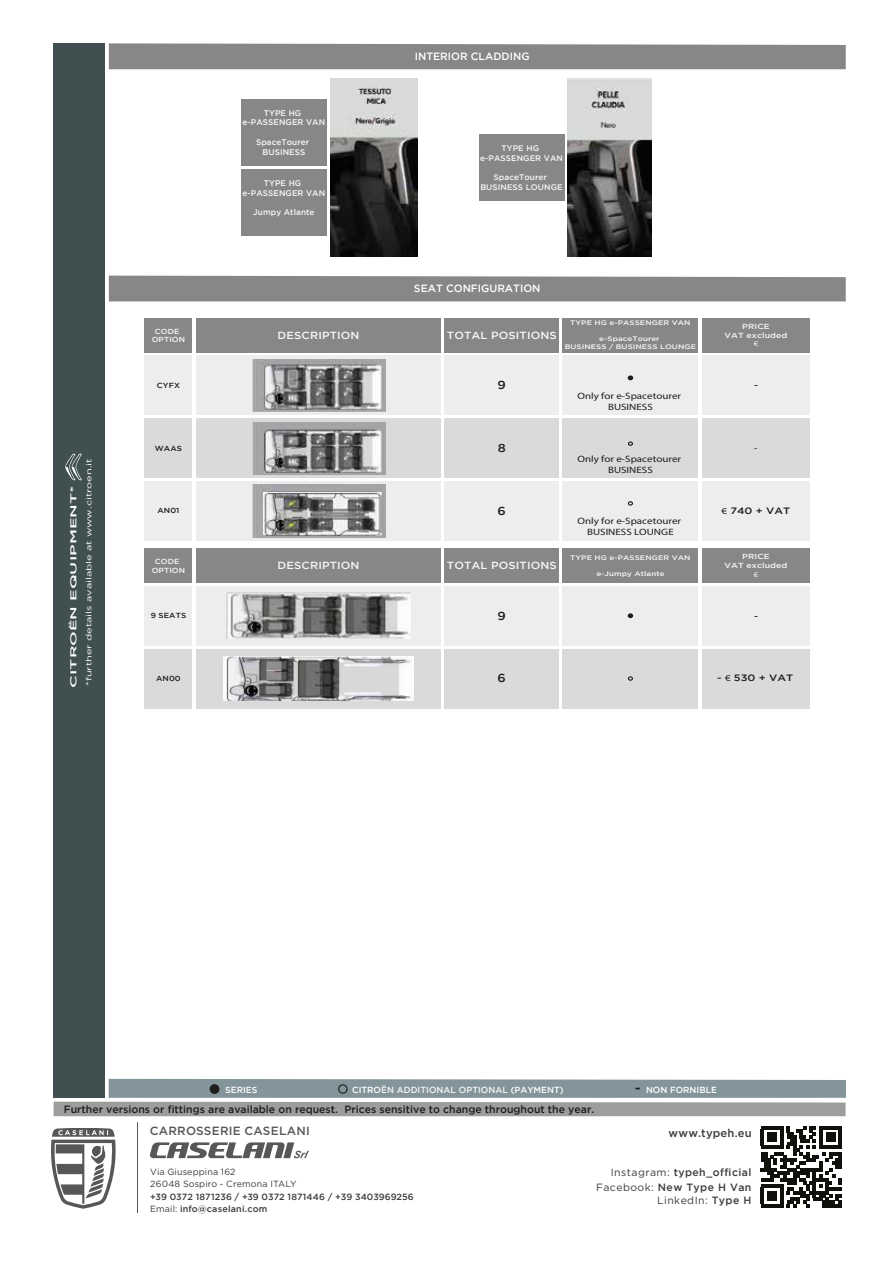
<style>
.page{position:relative;width:893px;height:1263px;background:#fff}
.page>*{position:absolute;margin:0;border:0;box-sizing:border-box;transform-origin:0 0}
.t1{font:500 11.85px "Gotham";letter-spacing:.02em;color:#575756}
.t2{font:500 11.55px "Gotham";color:#1d1d1b;scale:1.1 1}
.t3{font:500 11.25px "Gotham";letter-spacing:.015em;color:#3c3c3b}
.t4{font:500 10.5px "Gotham";color:#1d1d1b}
.t5{font:500 10.5px/14.1px "Gotham";letter-spacing:.04em;color:#3c3c3b;text-align:right}
.t6{font:500 10.5px "Gotham";color:#fff}
.t7{font:500 10.35px "Gotham";letter-spacing:.01em;color:#f6f6f6;scale:1.1 1}
.t8{font:9.15px/11.1px "Myriad Pro";color:#1d1d1b;text-align:center;scale:1.19 1}
.t9{font:500 9.15px "Gotham";color:#1d1d1b;scale:1.19 1}
.t10{font:500 9px/11.7px "Gotham";letter-spacing:.01em;color:#3c3c3b}
.t11{font:9px/11.7px "Gotham";letter-spacing:.01em;color:#3c3c3b}
.t12{font:500 8.85px "Gotham";letter-spacing:.005em;color:#f6f6f6}
.t13{font:500 8.85px "Gotham";color:#fff}
.t14{font:500 8.55px "Gotham";color:#fff;scale:2.02 1}
.t15{font:500 8.25px/9.9px "Gotham";letter-spacing:.01em;color:#f6f6f6;text-align:center}
.t16{font:500 8.1px/9.6px "Gotham";letter-spacing:.01em;color:#f6f6f6;text-align:center}
.t17{font:500 8.1px "Gotham";color:#1d1d1b;scale:1.19 1}
.t18{font:7.5px "Gotham";color:#fff;scale:1.45 1}
.t19{font:500 7.35px/8.9px "Gotham";letter-spacing:.01em;color:#f6f6f6;text-align:center;scale:1.19 1}
.t20{font:500 7.35px "Gotham";letter-spacing:.01em;color:#1d1d1b;scale:1.1 1}
.t21{font:500 7.35px/8.9px "Gotham";letter-spacing:.01em;color:#f6f6f6;text-align:center;scale:1.1 1}
.t22{font:7.35px "Myriad Pro";color:#f6f6f6;scale:1.19 1}
.t23{font:500 6.6px/7.9px "Gotham";letter-spacing:.01em;color:#f6f6f6;text-align:center;scale:1.22 1}
.s1{font-family:"Myriad Pro";font-weight:400}
.s2{color:#fff}
.s3{font-size:14.7px;color:#1d1d1b}
.s4{font-weight:400}
</style>
<div class="page">
<div style="left:54px;top:43px;width:51px;height:1055px;background:#404f50"></div>
<div style="left:109px;top:43px;width:737px;height:26px;background:#878787"></div>
<img style="left:330px;top:79px;width:87px;height:177px">
<div style="left:241px;top:99px;width:86px;height:67px;background:#878787"></div>
<div style="left:241px;top:169px;width:86px;height:67px;background:#878787"></div>
<img style="left:568px;top:79px;width:84px;height:177px">
<div style="left:479px;top:134px;width:85px;height:67px;background:#878787"></div>
<div style="left:109px;top:276px;width:737px;height:25px;background:#878787"></div>
<div style="left:702px;top:481px;width:108px;height:60px;background:#ededed"></div>
<div style="left:563px;top:549px;width:135px;height:34px;background:#878787"></div>
<div style="left:563px;top:586px;width:135px;height:60px;background:#ededed"></div>
<div style="left:563px;top:649px;width:135px;height:59px;background:#dadada"></div>
<div style="left:145px;top:549px;width:47px;height:34px;background:#878787"></div>
<div style="left:196px;top:549px;width:245px;height:34px;background:#878787"></div>
<div style="left:702px;top:549px;width:108px;height:34px;background:#878787"></div>
<div style="left:445px;top:549px;width:114px;height:34px;background:#878787"></div>
<div style="left:145px;top:586px;width:47px;height:60px;background:#ededed"></div>
<div style="left:702px;top:586px;width:108px;height:60px;background:#ededed"></div>
<div style="left:196px;top:586px;width:245px;height:60px;background:#ededed"></div>
<div style="left:445px;top:586px;width:114px;height:60px;background:#ededed"></div>
<div style="left:145px;top:649px;width:47px;height:59px;background:#dadada"></div>
<div style="left:702px;top:649px;width:108px;height:59px;background:#dadada"></div>
<div style="left:196px;top:649px;width:245px;height:59px;background:#dadada"></div>
<div style="left:445px;top:649px;width:114px;height:59px;background:#dadada"></div>
<svg style="left:628px;top:613px;width:5px;height:5px"></svg>
<svg style="left:628px;top:676px;width:5px;height:5px"></svg>
<div style="left:563px;top:318px;width:135px;height:34px;background:#878787"></div>
<div style="left:563px;top:355px;width:135px;height:60px;background:#ededed"></div>
<div style="left:563px;top:418px;width:135px;height:60px;background:#dadada"></div>
<div style="left:563px;top:481px;width:135px;height:60px;background:#ededed"></div>
<svg style="left:628px;top:375px;width:5px;height:5px"></svg>
<svg style="left:628px;top:441px;width:5px;height:5px"></svg>
<svg style="left:628px;top:501px;width:5px;height:5px"></svg>
<div style="left:196px;top:318px;width:245px;height:34px;background:#878787"></div>
<div style="left:445px;top:318px;width:114px;height:34px;background:#878787"></div>
<div style="left:196px;top:355px;width:245px;height:60px;background:#ededed"></div>
<div style="left:445px;top:355px;width:114px;height:60px;background:#ededed"></div>
<div style="left:196px;top:418px;width:245px;height:60px;background:#dadada"></div>
<div style="left:445px;top:418px;width:114px;height:60px;background:#dadada"></div>
<img style="left:252px;top:359px;width:133px;height:53px">
<div style="left:196px;top:481px;width:245px;height:60px;background:#ededed"></div>
<div style="left:445px;top:481px;width:114px;height:60px;background:#ededed"></div>
<div style="left:702px;top:318px;width:108px;height:34px;background:#878787"></div>
<div style="left:702px;top:355px;width:108px;height:60px;background:#ededed"></div>
<div style="left:702px;top:418px;width:108px;height:60px;background:#dadada"></div>
<img style="left:253px;top:422px;width:132px;height:52px">
<div style="left:145px;top:318px;width:47px;height:34px;background:#878787"></div>
<div style="left:145px;top:355px;width:47px;height:60px;background:#ededed"></div>
<div style="left:145px;top:418px;width:47px;height:60px;background:#dadada"></div>
<div style="left:145px;top:481px;width:47px;height:60px;background:#ededed"></div>
<img style="left:226px;top:593px;width:185px;height:46px">
<img style="left:223px;top:656px;width:191px;height:45px">
<img style="left:252px;top:485px;width:133px;height:52px">
<img style="left:264px;top:492px;width:117px;height:43px">
<svg style="left:65px;top:454px;width:17px;height:26px"></svg>
<svg style="left:54px;top:1079px;width:792px;height:37px;background:#9aa3a5"></svg>
<div style="left:338px;top:1084px;width:10px;height:10px;border:1px solid #1d1d1b;border-radius:50%"></div>
<div style="left:210px;top:1085px;width:9px;height:8px;background:#1d1d1b;border-radius:50%"></div>
<div style="left:210px;top:1084px;width:9px;height:10px;border:2px solid #1d1d1b;border-radius:50%"></div>
<hr style="left:137px;top:1122px;width:1px;height:91px;background:#575756">
<svg style="left:761px;top:1126px;width:81px;height:81px"></svg>
<hr style="left:761px;top:1204px;width:22px;height:3px;background:#12100b">
<div style="left:767px;top:1191px;width:10px;height:10px;background:#12100b"></div>
<svg style="left:150px;top:1142px;width:159px;height:16px"></svg>
<svg style="left:51px;top:1128px;width:65px;height:81px"></svg>
<p class="t14" style="left:69px;top:688px;width:102px;rotate:-90deg">CITROËN EQUIPMENT*</p>
<p class="t18" style="left:84px;top:686px;width:158px;rotate:-90deg">*further details available at www.citroen.it</p>
<p class="t15" style="left:243px;top:107px;width:84px">TYPE HG e-PASSENGER VAN</p>
<p class="t15" style="left:256px;top:137px;width:55px">SpaceTourer<br>BUSINESS</p>
<p class="t15" style="left:242px;top:178px;width:84px">TYPE HG e-PASSENGER VAN</p>
<p class="t15" style="left:253px;top:207px;width:63px">Jumpy Atlante</p>
<p class="t6" style="left:415px;top:50px;width:116px">INTERIOR CLADDING</p>
<p class="t16" style="left:480px;top:143px;width:84px">TYPE HG e-PASSENGER VAN</p>
<p class="t16" style="left:480px;top:172px;width:84px">SpaceTourer<br>BUSINESS LOUNGE</p>
<p class="t21" style="left:152px;top:326px;width:32px">CODE<br>OPTION</p>
<p class="t20" style="left:157px;top:381px;width:22px">CYFX</p>
<p class="t6" style="left:414px;top:282px;width:128px">SEAT CONFIGURATION</p>
<p class="t7" style="left:278px;top:329px;width:76px">DESCRIPTION</p>
<p class="t7" style="left:447px;top:329px;width:101px">TOTAL POSITIONS</p>
<p class="t23" style="left:570px;top:318px;width:100px">TYPE HG e-PASSENGER VAN</p>
<p class="t23" style="left:565px;top:334px;width:109px">e-SpaceTourer<br>BUSINESS / BUSINESS LOUNGE</p>
<p class="t2" style="left:498px;top:379px;width:9px">9</p>
<p class="t8" style="left:577px;top:390px;width:89px">Only for e-Spacetourer<br>BUSINESS</p>
<p class="t20" style="left:155px;top:444px;width:26px">WAAS</p>
<p class="t2" style="left:498px;top:441px;width:9px">8</p>
<p class="t8" style="left:577px;top:453px;width:89px">Only for e-Spacetourer<br>BUSINESS</p>
<p class="t20" style="left:157px;top:507px;width:21px">AN01</p>
<p class="t2" style="left:498px;top:504px;width:9px">6</p>
<p class="t8" style="left:577px;top:515px;width:89px">Only for e-Spacetourer<br>BUSINESS LOUNGE</p>
<p class="t21" style="left:152px;top:557px;width:32px">CODE<br>OPTION</p>
<p class="t7" style="left:278px;top:560px;width:76px">DESCRIPTION</p>
<p class="t7" style="left:447px;top:560px;width:101px">TOTAL POSITIONS</p>
<p class="t23" style="left:570px;top:554px;width:100px">TYPE HG e-PASSENGER VAN</p>
<p class="t23" style="left:596px;top:569px;width:57px">e-Jumpy Atlante</p>
<p class="t19" style="left:724px;top:322px;width:54px">PRICE<br>VAT excluded</p>
<p class="t22" style="left:754px;top:339px;width:5px">€</p>
<p class="t17" style="left:754px;top:381px;width:5px">-</p>
<p class="t8" style="left:754px;top:442px;width:4px">-</p>
<p class="t9" style="left:721px;top:505px;width:59px"><span class="s1">€</span> 740 + VAT</p>
<p class="t19" style="left:724px;top:552px;width:54px">PRICE<br>VAT excluded</p>
<p class="t22" style="left:754px;top:570px;width:5px">€</p>
<p class="t20" style="left:151px;top:611px;width:34px">9 SEATS</p>
<p class="t2" style="left:498px;top:609px;width:9px">9</p>
<p class="t17" style="left:754px;top:611px;width:5px">-</p>
<p class="t20" style="left:156px;top:674px;width:24px">AN00</p>
<p class="t2" style="left:498px;top:672px;width:9px">6</p>
<p class="t9" style="left:717px;top:673px;width:65px">- <span class="s1">€</span> 530 + VAT</p>
<p class="t13" style="left:225px;top:1084px;width:34px">SERIES</p>
<p class="t12" style="left:352px;top:1084px;width:213px"><span class="s2">CITRO</span>ËN ADDITIONAL OPTIONAL <span class="s2">(PAYMENT)</span></p>
<p class="t13" style="left:635px;top:1084px;width:84px"><span class="s3">-</span> NON FORNIBLE</p>
<p class="t4" style="left:64px;top:1103px;width:532px">Further versions or fittings are available on request. Prices sensitive to change throughout the year.</p>
<p class="t1" style="left:150px;top:1123px;width:161px">CARROSSERIE CASELANI</p>
<p class="t3" style="left:669px;top:1126px;width:85px">www.typeh.eu</p>
<p class="t5" style="left:596px;top:1165px;width:157px"><span class="s4">Instagram:</span> typeh_official<br><span class="s4">Facebook:</span> New Type H Van<br><span class="s4">LinkedIn:</span> Type H</p>
<p class="t11" style="left:150px;top:1166px;width:148px">Via Giuseppina 162<br>26048 Sospiro - Cremona ITALY</p>
<p class="t10" style="left:150px;top:1191px;width:265px">+39 0372 1871236 / +39 0372 1871446 / +39 3403969256<br><span class="s4">Email:</span> info@caselani.com</p>
</div>
